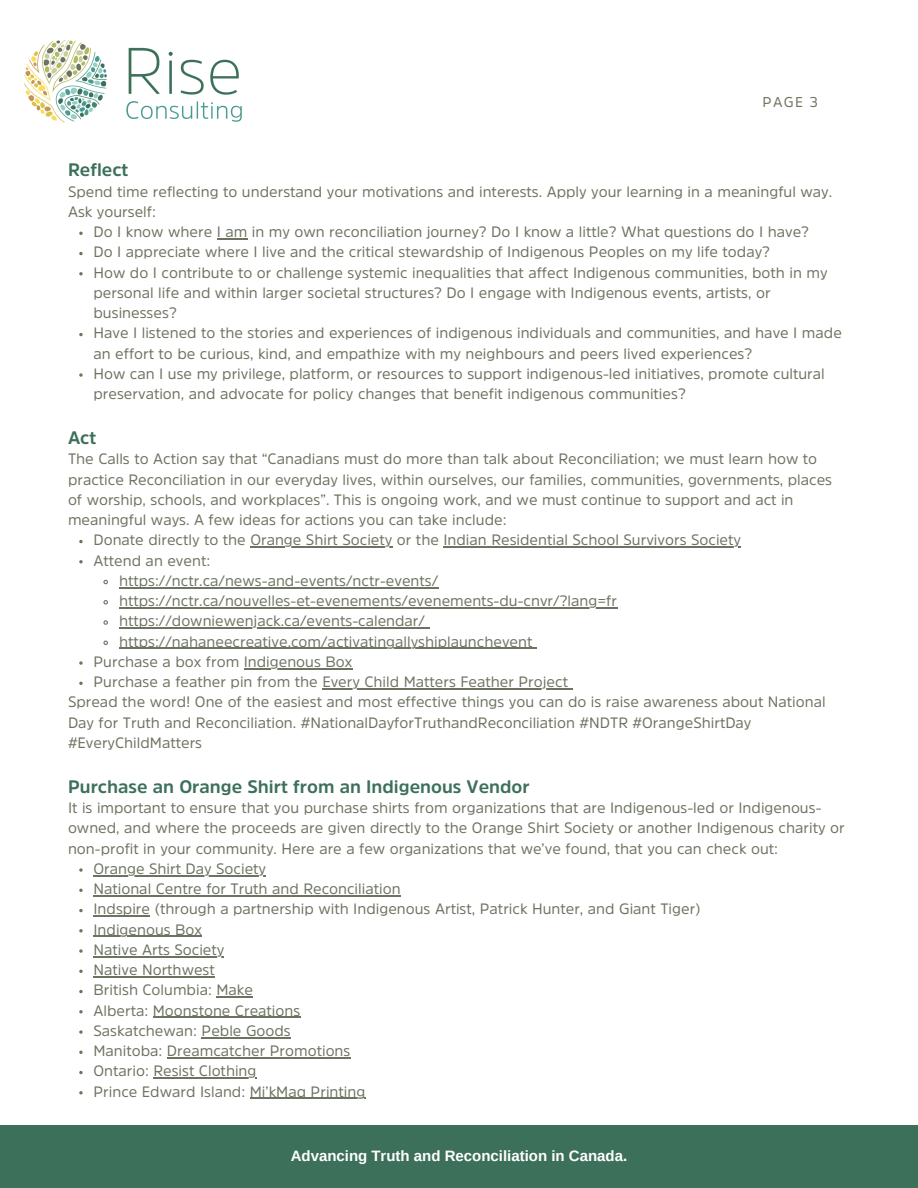
<style>
.page{position:relative;width:918px;height:1188px;background:#fff}
.page>*{position:absolute;margin:0;border:0;box-sizing:border-box;transform-origin:0 0}
.t1{font:700 18px "Amsi Pro";color:#3c705a}
.t2{font:15px/20.2px "Amsi Pro";color:#6c7360}
.t3{font:700 15px "Arimo";color:#fff}
.t4{font:14.25px "Amsi Pro";color:#6c7360}
</style>
<div class="page">
<div style="left:0;top:1125px;width:918px;height:63px;background:#3c705a"></div>
<svg style="left:79px;top:232px;width:4px;height:3px"></svg>
<hr style="left:217px;top:238px;width:30px;height:1px;background:#6c7360">
<svg style="left:79px;top:252px;width:4px;height:3px"></svg>
<svg style="left:79px;top:272px;width:4px;height:3px"></svg>
<svg style="left:79px;top:333px;width:4px;height:3px"></svg>
<svg style="left:79px;top:373px;width:4px;height:4px"></svg>
<svg style="left:79px;top:540px;width:4px;height:3px"></svg>
<hr style="left:250px;top:547px;width:142px;height:1px;background:#6c7360">
<hr style="left:443px;top:547px;width:298px;height:1px;background:#6c7360">
<svg style="left:79px;top:560px;width:4px;height:3px"></svg>
<svg style="left:103px;top:579px;width:5px;height:6px"></svg>
<hr style="left:119px;top:587px;width:319px;height:1px;background:#6c7360">
<svg style="left:103px;top:600px;width:5px;height:5px"></svg>
<hr style="left:119px;top:607px;width:498px;height:1px;background:#6c7360">
<svg style="left:103px;top:620px;width:5px;height:5px"></svg>
<hr style="left:119px;top:628px;width:306px;height:1px;background:#6c7360">
<svg style="left:103px;top:640px;width:5px;height:5px"></svg>
<hr style="left:119px;top:648px;width:413px;height:1px;background:#6c7360">
<svg style="left:79px;top:661px;width:4px;height:4px"></svg>
<hr style="left:244px;top:668px;width:108px;height:1px;background:#6c7360">
<svg style="left:79px;top:682px;width:4px;height:3px"></svg>
<hr style="left:322px;top:688px;width:246px;height:1px;background:#6c7360">
<svg style="left:79px;top:868px;width:4px;height:4px"></svg>
<hr style="left:93px;top:875px;width:173px;height:1px;background:#6c7360">
<svg style="left:79px;top:889px;width:4px;height:3px"></svg>
<hr style="left:93px;top:895px;width:308px;height:1px;background:#6c7360">
<svg style="left:79px;top:909px;width:4px;height:3px"></svg>
<hr style="left:93px;top:916px;width:57px;height:1px;background:#6c7360">
<svg style="left:79px;top:929px;width:4px;height:3px"></svg>
<hr style="left:93px;top:936px;width:109px;height:1px;background:#6c7360">
<svg style="left:79px;top:949px;width:4px;height:4px"></svg>
<hr style="left:93px;top:956px;width:131px;height:1px;background:#6c7360">
<svg style="left:79px;top:970px;width:4px;height:3px"></svg>
<hr style="left:93px;top:976px;width:122px;height:1px;background:#6c7360">
<svg style="left:79px;top:990px;width:4px;height:3px"></svg>
<hr style="left:216px;top:997px;width:37px;height:1px;background:#6c7360">
<svg style="left:79px;top:1010px;width:4px;height:3px"></svg>
<hr style="left:153px;top:1017px;width:147px;height:1px;background:#6c7360">
<svg style="left:79px;top:1030px;width:4px;height:4px"></svg>
<hr style="left:202px;top:1037px;width:89px;height:1px;background:#6c7360">
<svg style="left:79px;top:1051px;width:4px;height:3px"></svg>
<hr style="left:167px;top:1057px;width:183px;height:1px;background:#6c7360">
<svg style="left:79px;top:1071px;width:4px;height:3px"></svg>
<hr style="left:153px;top:1078px;width:104px;height:1px;background:#6c7360">
<svg style="left:79px;top:1091px;width:4px;height:3px"></svg>
<hr style="left:250px;top:1098px;width:115px;height:1px;background:#6c7360">
<img style="left:24px;top:39px;width:218px;height:84px">
<p class="t4" style="left:763px;top:97px;width:57px">PAGE 3</p>
<p class="t1" style="left:68px;top:163px;width:62px">Reflect</p>
<p class="t2" style="left:68px;top:183px;width:766px">Spend time reflecting to understand your motivations and interests. Apply your learning in a meaningful way.<br>Ask yourself:</p>
<p class="t2" style="left:93px;top:223px;width:717px">Do I know where I am in my own reconciliation journey? Do I know a little? What questions do I have?</p>
<p class="t2" style="left:93px;top:244px;width:678px">Do I appreciate where I live and the critical stewardship of Indigenous Peoples on my life today?</p>
<p class="t2" style="left:93px;top:264px;width:736px">How do I contribute to or challenge systemic inequalities that affect Indigenous communities, both in my personal life and within larger societal structures? Do I engage with Indigenous events, artists, or businesses?</p>
<p class="t2" style="left:93px;top:325px;width:750px">Have I listened to the stories and experiences of indigenous individuals and communities, and have I made an effort to be curious, kind, and empathize with my neighbours and peers lived experiences?</p>
<p class="t2" style="left:93px;top:365px;width:733px">How can I use my privilege, platform, or resources to support indigenous-led initiatives, promote cultural preservation, and advocate for policy changes that benefit indigenous communities?</p>
<p class="t1" style="left:68px;top:431px;width:30px">Act</p>
<p class="t2" style="left:68px;top:451px;width:766px">The Calls to Action say that “Canadians must do more than talk about Reconciliation; we must learn how to practice Reconciliation in our everyday lives, within ourselves, our families, communities, governments, places of worship, schools, and workplaces”. This is ongoing work, and we must continue to support and act in meaningful ways. A few ideas for actions you can take include:</p>
<p class="t2" style="left:93px;top:532px;width:649px">Donate directly to the Orange Shirt Society or the Indian Residential School Survivors Society</p>
<p class="t2" style="left:93px;top:552px;width:118px">Attend an event:</p>
<p class="t2" style="left:119px;top:572px;width:321px">https://nctr.ca/news-and-events/nctr-events/</p>
<p class="t2" style="left:119px;top:592px;width:500px">https://nctr.ca/nouvelles-et-evenements/evenements-du-cnvr/?lang=fr</p>
<p class="t2" style="left:119px;top:613px;width:308px">https://downiewenjack.ca/events-calendar/</p>
<p class="t2" style="left:119px;top:633px;width:415px">https://nahaneecreative.com/activatingallyshiplaunchevent</p>
<p class="t2" style="left:93px;top:653px;width:260px">Purchase a box from Indigenous Box</p>
<p class="t2" style="left:93px;top:673px;width:476px">Purchase a feather pin from the Every Child Matters Feather Project</p>
<p class="t2" style="left:68px;top:694px;width:759px">Spread the word! One of the easiest and most effective things you can do is raise awareness about National<br>Day for Truth and Reconciliation. #NationalDayforTruthandReconciliation #NDTR #OrangeShirtDay #EveryChildMatters</p>
<p class="t1" style="left:68px;top:779px;width:463px">Purchase an Orange Shirt from an Indigenous Vendor</p>
<p class="t2" style="left:68px;top:799px;width:778px">It is important to ensure that you purchase shirts from organizations that are Indigenous-led or Indigenous&shy;owned, and where the proceeds are given directly to the Orange Shirt Society or another Indigenous charity or non-profit in your community. Here are a few organizations that we’ve found, that you can check out:</p>
<p class="t2" style="left:93px;top:860px;width:174px">Orange Shirt Day Society</p>
<p class="t2" style="left:93px;top:880px;width:309px">National Centre for Truth and Reconciliation</p>
<p class="t2" style="left:93px;top:901px;width:609px">Indspire (through a partnership with Indigenous Artist, Patrick Hunter, and Giant Tiger)</p>
<p class="t2" style="left:93px;top:921px;width:110px">Indigenous Box</p>
<p class="t2" style="left:93px;top:941px;width:132px">Native Arts Society</p>
<p class="t2" style="left:93px;top:961px;width:123px">Native Northwest</p>
<p class="t2" style="left:93px;top:982px;width:161px">British Columbia: Make</p>
<p class="t2" style="left:93px;top:1002px;width:208px">Alberta: Moonstone Creations</p>
<p class="t2" style="left:93px;top:1022px;width:199px">Saskatchewan: Peble Goods</p>
<p class="t2" style="left:93px;top:1042px;width:258px">Manitoba: Dreamcatcher Promotions</p>
<p class="t2" style="left:93px;top:1063px;width:165px">Ontario: Resist Clothing</p>
<p class="t2" style="left:93px;top:1083px;width:273px">Prince Edward Island: Mi’kMaq Printing</p>
<p class="t3" style="left:291px;top:1148px;width:338px">Advancing Truth and Reconciliation in Canada.</p>
</div>
